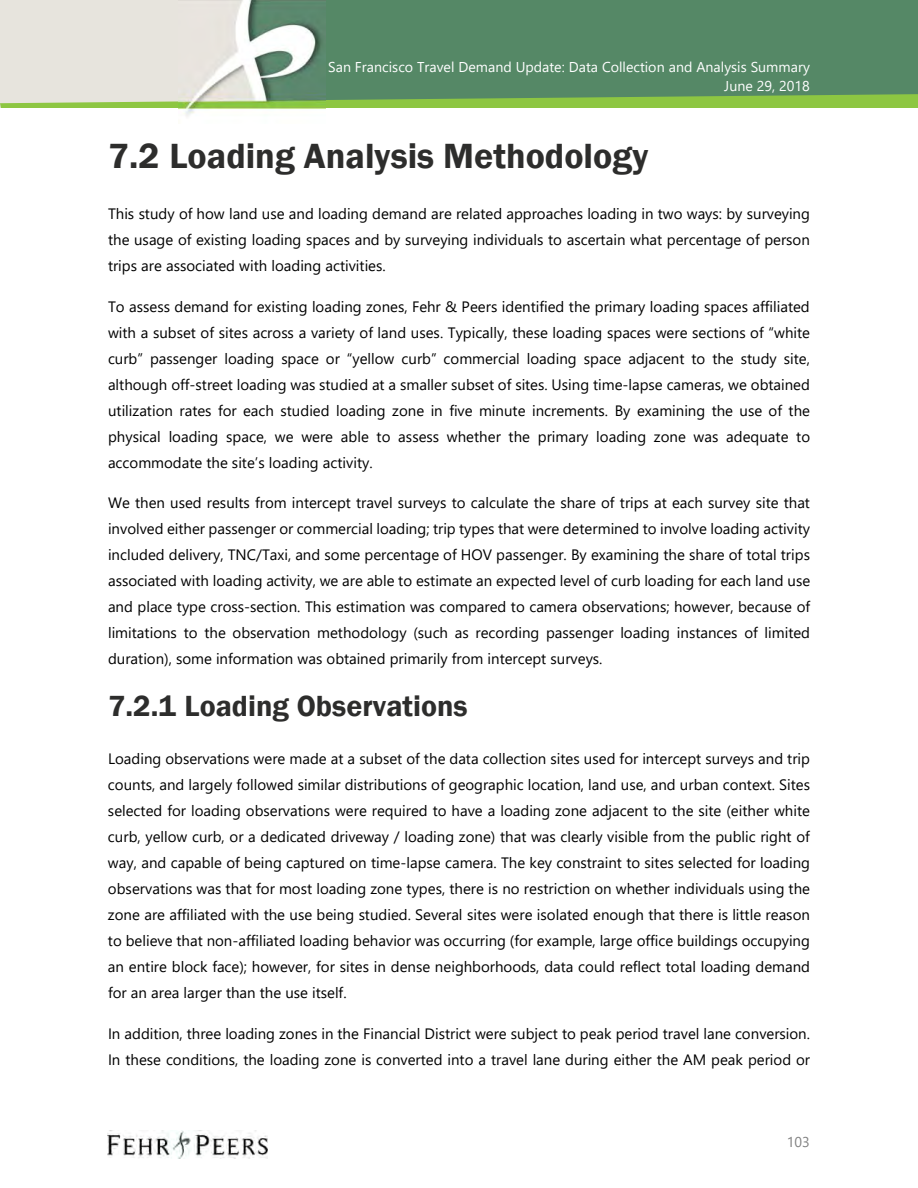
<style>
.page{position:relative;width:918px;height:1188px;background:#fff}
.page>*{position:absolute;margin:0;border:0;box-sizing:border-box;transform-origin:0 0}
.t1{font:600 36px "Franklin Gothic";color:#2d2d2c}
.t2{font:600 30px "Franklin Gothic";color:#2d2d2c}
.t3{font:15px/26px "Segoe UI";color:#000;text-align:justify}
.t4{font:14.25px/19px "Segoe UI";color:#fff;text-align:right}
.t5{font:14.25px "Segoe UI";color:#808080}
</style>
<div class="page">
<svg style="left:0;top:0;width:918px;height:108px;background:#7aa17d"></svg>
<img style="left:108px;top:1131px;width:159px;height:28px">
<img style="left:179px;top:0;width:146px;height:117px">
<p class="t4" style="left:328px;top:57px;width:483px">San Francisco Travel Demand Update: Data Collection and Analysis Summary<br>June 29, 2018</p>
<h1 class="t1" style="left:108px;top:135px;width:542px">7.2 Loading Analysis Methodology</h1>
<p class="t3" style="left:108px;top:200px;width:704px">This study of how land use and loading demand are related approaches loading in two ways: by surveying the usage of existing loading spaces and by surveying individuals to ascertain what percentage of person trips are associated with loading activities.</p>
<p class="t3" style="left:108px;top:293px;width:704px">To assess demand for existing loading zones, Fehr &amp; Peers identified the primary loading spaces affiliated with a subset of sites across a variety of land uses. Typically, these loading spaces were sections of “white curb” passenger loading space or “yellow curb” commercial loading space adjacent to the study site, although off-street loading was studied at a smaller subset of sites. Using time-lapse cameras, we obtained utilization rates for each studied loading zone in five minute increments. By examining the use of the physical loading space, we were able to assess whether the primary loading zone was adequate to accommodate the site’s loading activity.</p>
<p class="t3" style="left:108px;top:489px;width:704px">We then used results from intercept travel surveys to calculate the share of trips at each survey site that involved either passenger or commercial loading; trip types that were determined to involve loading activity included delivery, TNC/Taxi, and some percentage of HOV passenger. By examining the share of total trips associated with loading activity, we are able to estimate an expected level of curb loading for each land use and place type cross-section. This estimation was compared to camera observations; however, because of limitations to the observation methodology (such as recording passenger loading instances of limited duration), some information was obtained primarily from intercept surveys.</p>
<h2 class="t2" style="left:108px;top:689px;width:361px">7.2.1 Loading Observations</h2>
<p class="t3" style="left:108px;top:745px;width:704px">Loading observations were made at a subset of the data collection sites used for intercept surveys and trip counts, and largely followed similar distributions of geographic location, land use, and urban context. Sites selected for loading observations were required to have a loading zone adjacent to the site (either white curb, yellow curb, or a dedicated driveway / loading zone) that was clearly visible from the public right of way, and capable of being captured on time-lapse camera. The key constraint to sites selected for loading observations was that for most loading zone types, there is no restriction on whether individuals using the zone are affiliated with the use being studied. Several sites were isolated enough that there is little reason to believe that non-affiliated loading behavior was occurring (for example, large office buildings occupying an entire block face); however, for sites in dense neighborhoods, data could reflect total loading demand for an area larger than the use itself.</p>
<p class="t3" style="left:108px;top:1020px;width:704px">In addition, three loading zones in the Financial District were subject to peak period travel lane conversion.<br>In these conditions, the loading zone is converted into a travel lane during either the AM peak period or</p>
<p class="t5" style="left:787px;top:1131px;width:24px">103</p>
</div>
